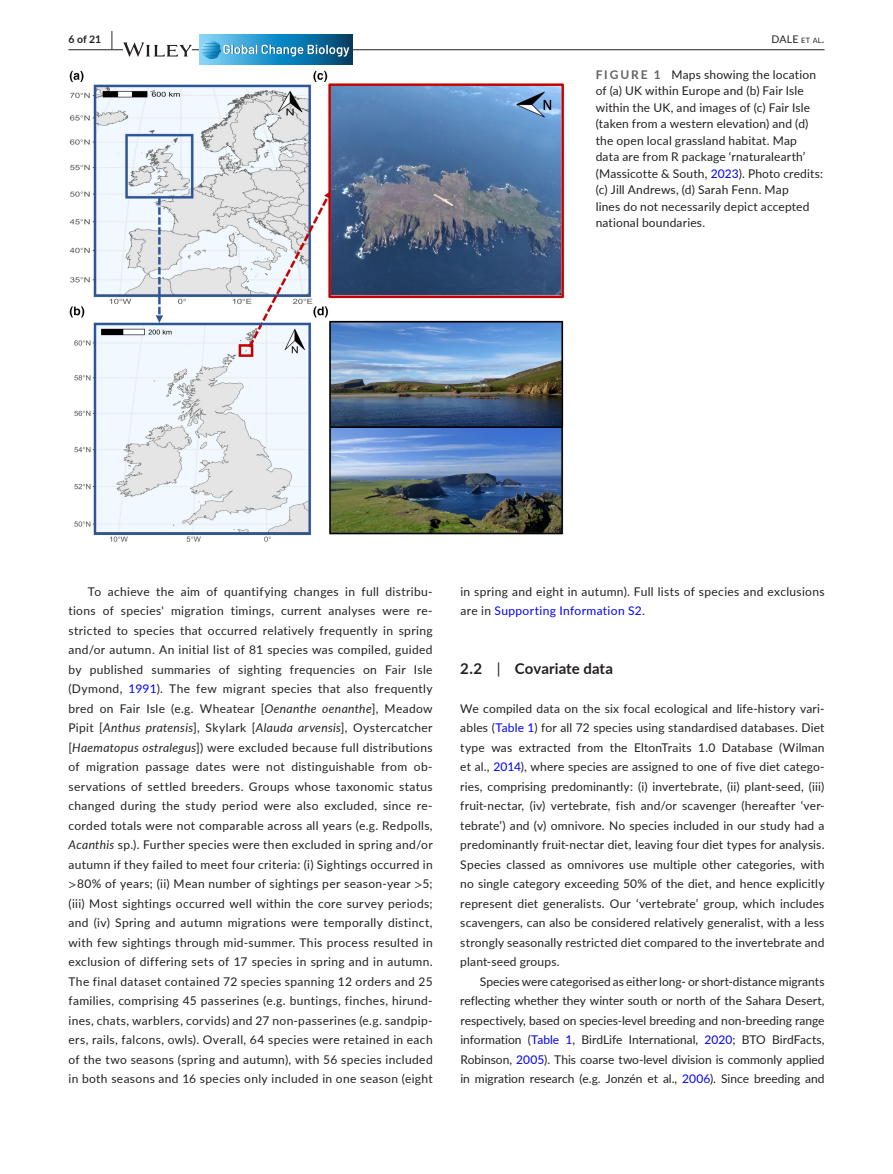
<style>
.page{position:relative;width:893px;height:1174px;background:#fff}
.page>*{position:absolute;margin:0;border:0;box-sizing:border-box;transform-origin:0 0}
.t1{font:700 15px "Lato";letter-spacing:.005em;color:#231f20}
.t2{font:12px/19.5px "Lato";letter-spacing:.015em;color:#231f20;text-align:justify}
.t3{font:10.5px "Lato";color:#231f20}
.t4{font:700 10.5px "Lato";color:#231f20}
.s1{font-size:19.5px}
.s2{font-size:7.35px}
.s3{font-weight:700;color:#636366}
.s4{color:#00f}
.s5{font-style:italic}
.s6{font-family:"STIX"}
.s7{font-weight:400}
</style>
<div class="page">
<hr style="left:68px;top:49px;width:756px;height:1px;background:#231f20">
<svg style="left:123px;top:42px;width:69px;height:15px"></svg>
<svg style="left:200px;top:64px;width:153px;height:1px"></svg>
<svg style="left:200px;top:35px;width:153px;height:29px;background:#298aba"></svg>
<svg style="left:201px;top:40px;width:149px;height:19px;background:#4799c2"></svg>
<img style="left:69px;top:70px;width:496px;height:472px">
<p class="t4" style="left:68px;top:31px;width:46px">6 of 21 <span class="s1">|</span></p>
<p class="t3" style="left:771px;top:31px;width:54px">DALE <span class="s2">et al</span>.</p>
<p class="t2" style="left:596px;top:66px;width:229px;line-height:16.5px;text-align:left"><span class="s3">FIGURE 1</span> Maps showing the location of (a) UK within Europe and (b) Fair Isle within the UK, and images of (c) Fair Isle (taken from a western elevation) and (d) the open local grassland habitat. Map data are from R package ‘rnaturalearth’ (Massicotte &amp; South, <span class="s4">2023</span>). Photo credits: (c) Jill Andrews, (d) Sarah Fenn. Map<br>lines do not necessarily depict accepted national boundaries.</p>
<p class="t2" style="left:68px;top:581px;width:366px;text-indent:20px">To achieve the aim of quantifying changes in full distribu&shy;tions of species' migration timings, current analyses were re&shy;stricted to species that occurred relatively frequently in spring and/or autumn. An initial list of 81 species was compiled, guided by published summaries of sighting frequencies on Fair Isle (Dymond, <span class="s4">1991</span>). The few migrant species that also frequently bred on Fair Isle (e.g. Wheatear [<span class="s5">Oenanthe oenanthe</span>], Meadow Pipit [<span class="s5">Anthus pratensis</span>], Skylark [<span class="s5">Alauda arvensis</span>], Oystercatcher [<span class="s5">Haematopus ostralegus</span>]) were excluded because full distributions of migration passage dates were not distinguishable from ob&shy;servations of settled breeders. Groups whose taxonomic status changed during the study period were also excluded, since re&shy;corded totals were not comparable across all years (e.g. Redpolls, <span class="s5">Acanthis</span> sp.). Further species were then excluded in spring and/or autumn if they failed to meet four criteria: (i) Sightings occurred in <span class="s6">&gt;</span>80% of years; (ii) Mean number of sightings per season-year <span class="s6">&gt;</span>5; (iii) Most sightings occurred well within the core survey periods; and (iv) Spring and autumn migrations were temporally distinct, with few sightings through mid-summer. This process resulted in exclusion of differing sets of 17 species in spring and in autumn.<br>The final dataset contained 72 species spanning 12 orders and 25 families, comprising 45 passerines (e.g. buntings, finches, hirund&shy;ines, chats, warblers, corvids) and 27 non-passerines (e.g. sandpip&shy;ers, rails, falcons, owls). Overall, 64 species were retained in each of the two seasons (spring and autumn), with 56 species included in both seasons and 16 species only included in one season (eight</p>
<p class="t2" style="left:460px;top:581px;width:366px">in spring and eight in autumn). Full lists of species and exclusions are in <span class="s4">Supporting Information S2</span>.</p>
<p class="t1" style="left:460px;top:657px;width:154px">2.2 <span class="s7">|</span> Covariate data</p>
<p class="t2" style="left:460px;top:698px;width:366px">We compiled data on the six focal ecological and life-history vari&shy;ables (<span class="s4">Table 1</span>) for all 72 species using standardised databases. Diet type was extracted from the EltonTraits 1.0 Database (Wilman et al., <span class="s4">2014</span>), where species are assigned to one of five diet catego&shy;ries, comprising predominantly: (i) invertebrate, (ii) plant-seed, (iii) fruit-nectar, (iv) vertebrate, fish and/or scavenger (hereafter ‘ver&shy;tebrate’) and (v) omnivore. No species included in our study had a predominantly fruit-nectar diet, leaving four diet types for analysis.<br>Species classed as omnivores use multiple other categories, with no single category exceeding 50% of the diet, and hence explicitly represent diet generalists. Our ‘vertebrate’ group, which includes scavengers, can also be considered relatively generalist, with a less strongly seasonally restricted diet compared to the invertebrate and plant-seed groups.</p>
<p class="t2" style="left:460px;top:971px;width:366px;text-indent:19px">Species were categorised as either long- or short-distance migrants reflecting whether they winter south or north of the Sahara Desert, respectively, based on species-level breeding and non-breeding range information (<span class="s4">Table 1</span>, BirdLife International, <span class="s4">2020</span>; BTO BirdFacts, Robinson, <span class="s4">2005</span>). This coarse two-level division is commonly applied in migration research (e.g. Jonzén et al., <span class="s4">2006</span>). Since breeding and</p>
</div>
